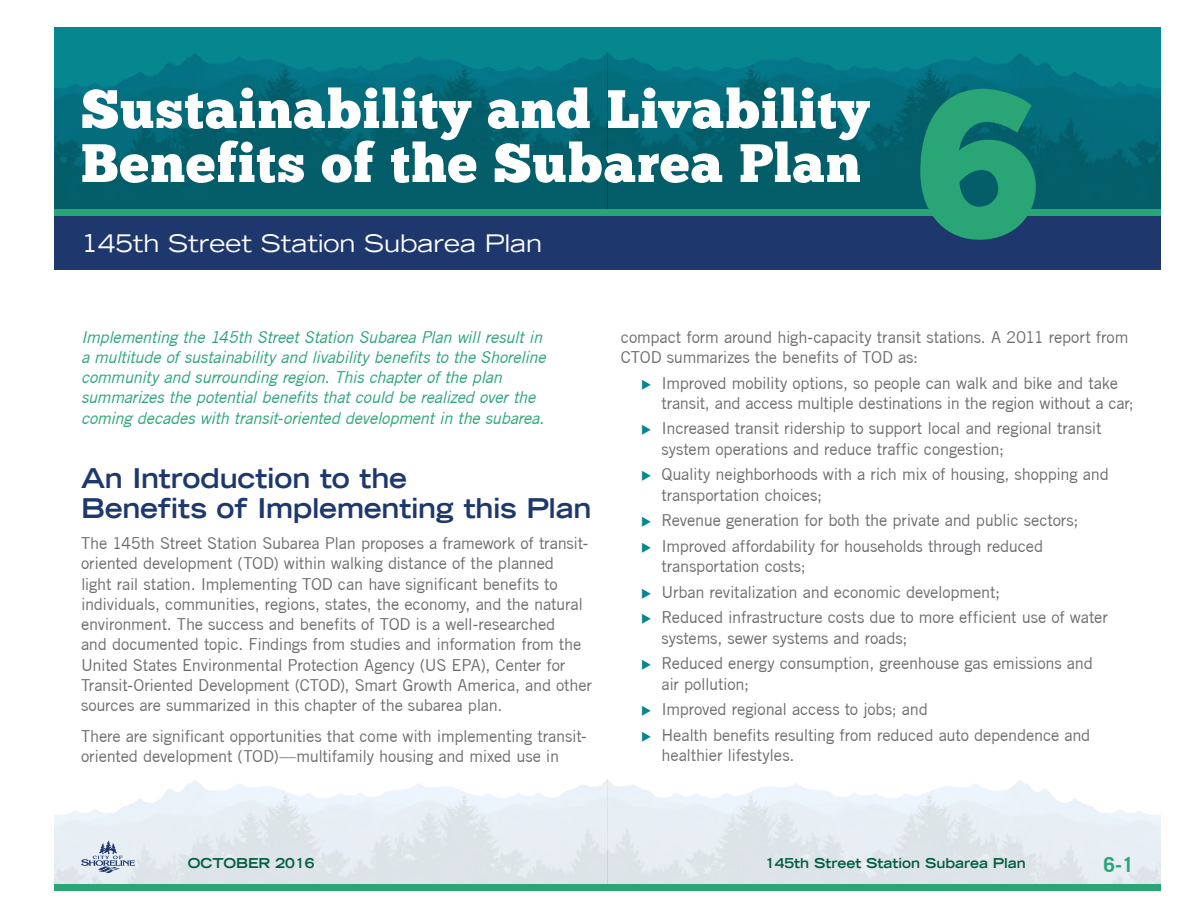
<style>
.page{position:relative;width:1188px;height:918px;background:#fff}
.page>*{position:absolute;margin:0;border:0;box-sizing:border-box;transform-origin:0 0}
.t1{font:210px "Chunk Five";color:#2aa576}
.t2{font:54px/54px "Chunk Five";letter-spacing:.02em;color:#fff}
.t3{font:700 expanded 27px/30.3px "Trade Gothic LT";letter-spacing:-.01em;color:#1e386e}
.t4{font:expanded 24px "Trade Gothic LH";color:#fff}
.t5{font:700 21px "Trade Gothic";color:#2aa576}
.t6{font:16.5px/20.2px "Trade Gothic";letter-spacing:-.015em;color:#6c6d70}
.t7{font:italic 16.5px/20.2px "Trade Gothic";letter-spacing:-.02em;color:#2aa576}
.t8{font:700 expanded 13.5px "Trade Gothic LT";color:#015e3c}
</style>
<div class="page">
<div style="left:54px;top:27px;width:1107px;height:243px;background:#06868e"></div>
<img style="left:54px;top:52px;width:1107px;height:157px">
<div style="left:54px;top:209px;width:1107px;height:7px;background:#2aa576"></div>
<div style="left:54px;top:216px;width:1107px;height:54px;background:#1e386e"></div>
<div style="left:54px;top:884px;width:1107px;height:7px;background:#2aa576"></div>
<svg style="left:81px;top:841px;width:54px;height:32px;background:#c0cad9"></svg>
<p class="t2" style="left:81px;top:85px;width:790px">Sustainability and Livability<br>Benefits of the Subarea Plan</p>
<p class="t1" style="left:917px;top:67px;width:124px">6</p>
<h3 class="t4" style="left:81px;top:228px;width:463px">145th Street Station Subarea Plan</h3>
<p class="t7" style="left:81px;top:326px;width:466px">Implementing the 145th Street Station Subarea Plan will result in a multitude of sustainability and livability benefits to the Shoreline community and surrounding region. This chapter of the plan summarizes the potential benefits that could be realized over the coming decades with transit-oriented development in the subarea.</p>
<p class="t3" style="left:81px;top:462px;width:512px">An Introduction to the<br>Benefits of Implementing this Plan</p>
<p class="t6" style="left:81px;top:533px;width:513px">The 145th Street Station Subarea Plan proposes a framework of transit&shy;oriented development (TOD) within walking distance of the planned<br>light rail station. Implementing TOD can have significant benefits to individuals, communities, regions, states, the economy, and the natural environment. The success and benefits of TOD is a well-researched<br>and documented topic. Findings from studies and information from the United States Environmental Protection Agency (US EPA), Center for Transit-Oriented Development (CTOD), Smart Growth America, and other sources are summarized in this chapter of the subarea plan.</p>
<p class="t6" style="left:81px;top:726px;width:507px">There are significant opportunities that come with implementing transit&shy;oriented development (TOD)—multifamily housing and mixed use in</p>
<p class="t6" style="left:621px;top:326px;width:509px">compact form around high-capacity transit stations. A 2011 report from<br>CTOD summarizes the benefits of TOD as:</p>
<p class="t6" style="left:662px;top:372px;width:474px">Improved mobility options, so people can walk and bike and take transit, and access multiple destinations in the region without a car;</p>
<p class="t6" style="left:662px;top:418px;width:442px">Increased transit ridership to support local and regional transit system operations and reduce traffic congestion;</p>
<p class="t6" style="left:662px;top:464px;width:449px">Quality neighborhoods with a rich mix of housing, shopping and transportation choices;</p>
<p class="t6" style="left:662px;top:510px;width:419px">Revenue generation for both the private and public sectors;</p>
<p class="t6" style="left:662px;top:536px;width:383px">Improved affordability for households through reduced transportation costs;</p>
<p class="t6" style="left:662px;top:582px;width:340px">Urban revitalization and economic development;</p>
<p class="t6" style="left:662px;top:607px;width:448px">Reduced infrastructure costs due to more efficient use of water systems, sewer systems and roads;</p>
<p class="t6" style="left:662px;top:653px;width:433px">Reduced energy consumption, greenhouse gas emissions and air pollution;</p>
<p class="t6" style="left:662px;top:699px;width:268px">Improved regional access to jobs; and</p>
<p class="t6" style="left:662px;top:725px;width:430px">Health benefits resulting from reduced auto dependence and healthier lifestyles.</p>
<p class="t8" style="left:188px;top:854px;width:128px">OCTOBER 2016</p>
<p class="t8" style="left:765px;top:854px;width:262px">145th Street Station Subarea Plan</p>
<p class="t5" style="left:1104px;top:851px;width:32px">6-1</p>
</div>
